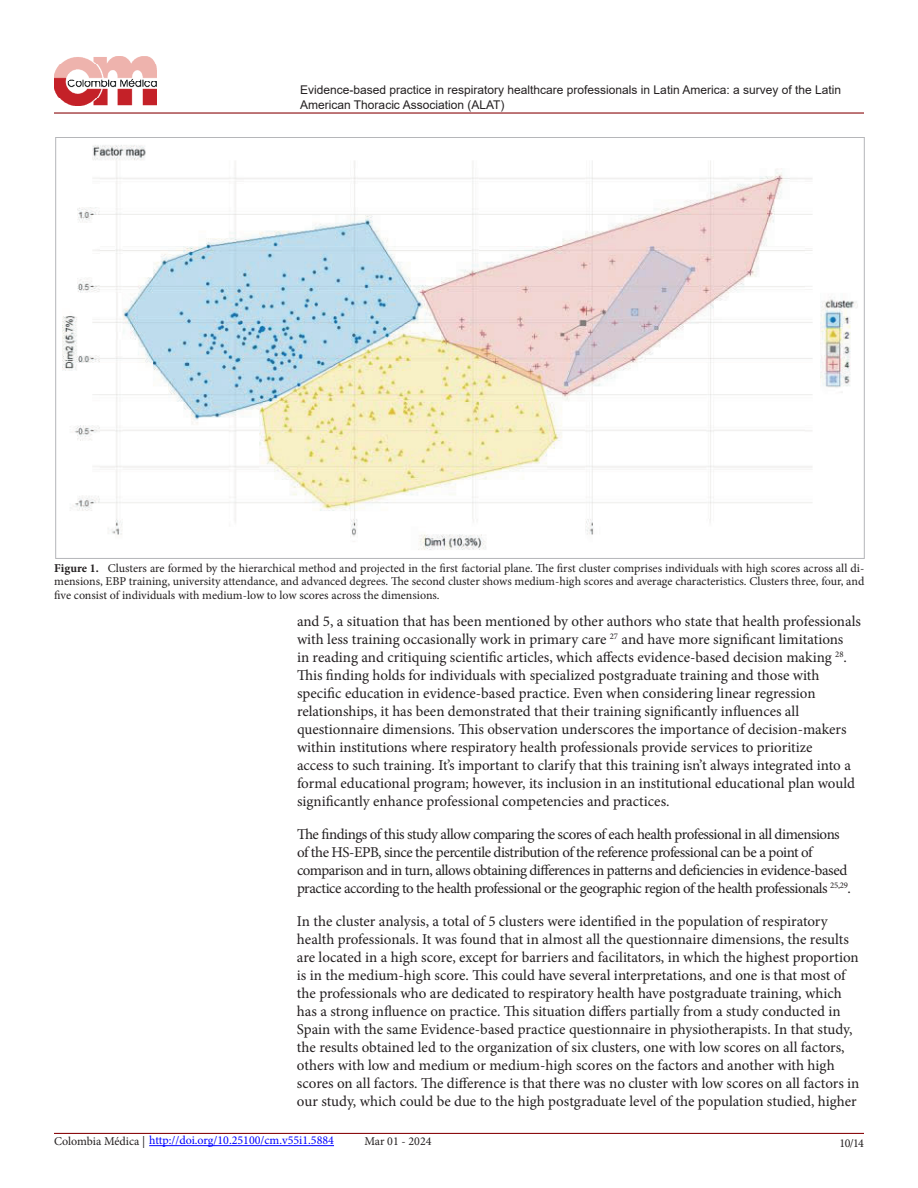
<style>
.page{position:relative;width:918px;height:1188px;background:#fff}
.page>*{position:absolute;margin:0;border:0;box-sizing:border-box;transform-origin:0 0}
.t1{font:15px/18px "Minion Pro";letter-spacing:-.005em;color:#231f20}
.t2{font:15px/18px "Minion Pro";letter-spacing:-.03em;color:#231f20}
.t3{font:12px/13.5px "Minion Pro";color:#231f20;text-align:justify}
.t4{font:12px/15px "Arial";color:#231f20}
.t5{font:12px "Minion Pro";color:#00f}
.s1{font-weight:700}
.s2{color:#231f20}
</style>
<div class="page">
<hr style="left:54px;top:112px;width:810px;height:2px;background:#8b0d10">
<hr style="left:54px;top:1133px;width:810px;height:1px;background:#8b0d10">
<img style="left:54px;top:56px;width:102px;height:50px">
<hr style="left:149px;top:1145px;width:185px;height:1px;background:#00f">
<img style="left:62px;top:145px;width:796px;height:405px">
<p class="t4" style="left:300px;top:82px;width:542px">Evidence-based practice in respiratory healthcare professionals in Latin America: a survey of the Latin<br>American Thoracic Association (ALAT)</p>
<p class="t3" style="left:54px;top:561px;width:812px"><span class="s1">Figure 1.</span> Clusters are formed by the hierarchical method and projected in the first factorial plane. The first cluster comprises individuals with high scores across all di&shy;mensions, EBP training, university attendance, and advanced degrees. The second cluster shows medium-high scores and average characteristics. Clusters three, four, and five consist of individuals with medium-low to low scores across the dimensions.</p>
<p class="t1" style="left:297px;top:612px;width:565px">and 5, a situation that has been mentioned by other authors who state that health professionals with less training occasionally work in primary care <sup>27</sup> and have more significant limitations<br>in reading and critiquing scientific articles, which affects evidence-based decision making <sup>28</sup>.<br>This finding holds for individuals with specialized postgraduate training and those with specific education in evidence-based practice. Even when considering linear regression relationships, it has been demonstrated that their training significantly influences all questionnaire dimensions. This observation underscores the importance of decision-makers within institutions where respiratory health professionals provide services to prioritize<br>access to such training. It’s important to clarify that this training isn’t always integrated into a formal educational program; however, its inclusion in an institutional educational plan would significantly enhance professional competencies and practices.</p>
<p class="t2" style="left:297px;top:825px;width:556px">The findings of this study allow comparing the scores of each health professional in all dimensions of the HS-EPB, since the percentile distribution of the reference professional can be a point of comparison and in turn, allows obtaining differences in patterns and deficiencies in evidence-based practice according to the health professional or the geographic region of the health professionals <sup>25,29</sup>.</p>
<p class="t1" style="left:297px;top:912px;width:564px">In the cluster analysis, a total of 5 clusters were identified in the population of respiratory health professionals. It was found that in almost all the questionnaire dimensions, the results are located in a high score, except for barriers and facilitators, in which the highest proportion is in the medium-high score. This could have several interpretations, and one is that most of the professionals who are dedicated to respiratory health have postgraduate training, which has a strong influence on practice. This situation differs partially from a study conducted in Spain with the same Evidence-based practice questionnaire in physiotherapists. In that study, the results obtained led to the organization of six clusters, one with low scores on all factors, others with low and medium or medium-high scores on the factors and another with high scores on all factors. The difference is that there was no cluster with low scores on all factors in our study, which could be due to the high postgraduate level of the population studied, higher</p>
<p class="t5" style="left:54px;top:1133px;width:282px"><span class="s2">Colombia Médica |</span> http://doi.org/10.25100/cm.v55i1.5884</p>
<p class="t3" style="left:364px;top:1134px;width:69px">Mar 01 - 2024</p>
<p class="t3" style="left:840px;top:1136px;width:26px">10/14</p>
</div>
